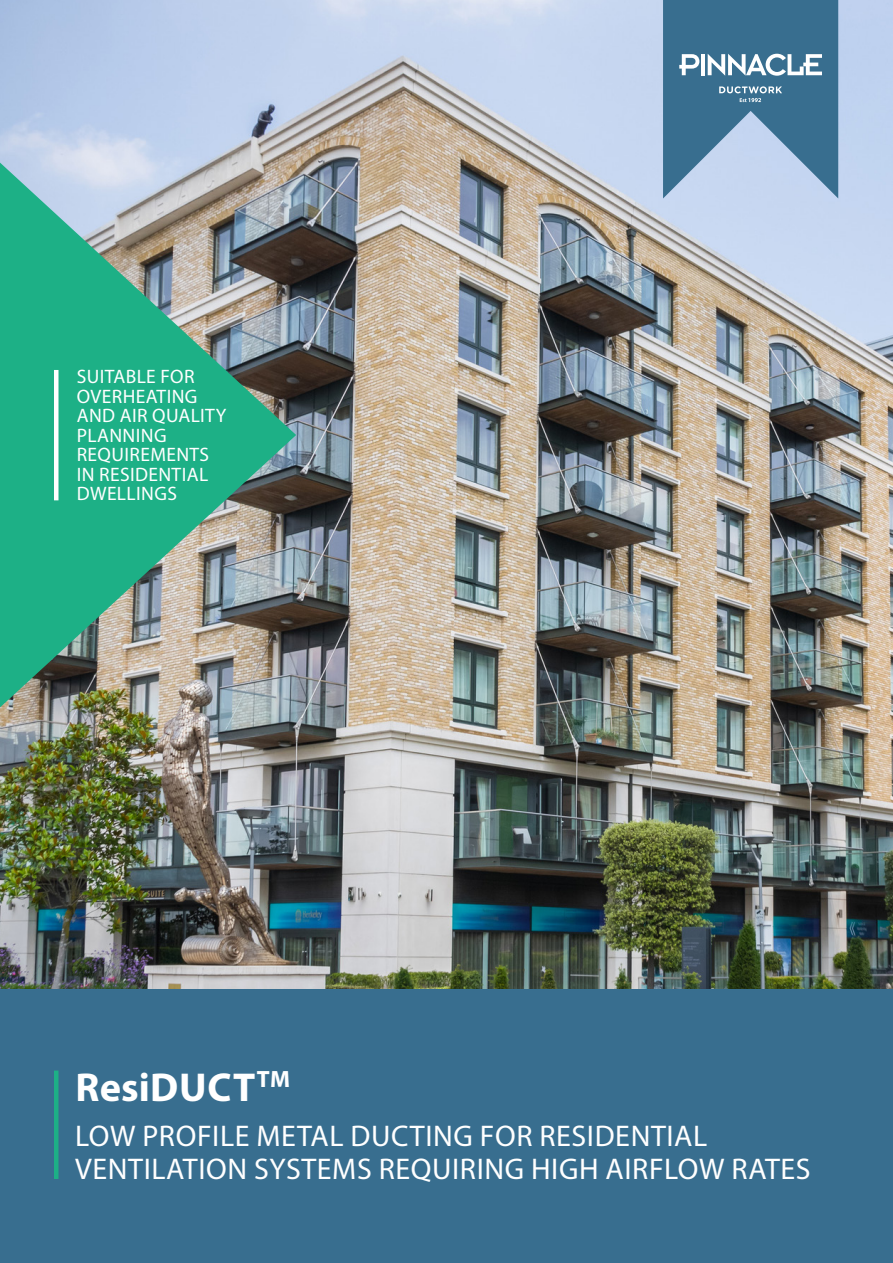
<style>
.page{position:relative;width:893px;height:1263px;background:#386e8f}
.page>*{position:absolute;margin:0;border:0;box-sizing:border-box;transform-origin:0 0}
.t1{font:700 40.5px "Myriad Pro";letter-spacing:.01em;color:#fff}
.t2{font:30px/33px "Myriad Pro";letter-spacing:.02em;color:#fff}
.t3{font:19.5px/19.5px "Myriad Pro";letter-spacing:.02em;color:#fff}
</style>
<div class="page">
<img style="left:0;top:0;width:893px;height:989px">
<hr style="left:54px;top:1070px;width:4px;height:109px;background:#1db086">
<img style="left:0;top:163px;width:296px;height:544px">
<hr style="left:54px;top:370px;width:4px;height:130px;background:#fff">
<svg style="left:663px;top:0;width:175px;height:198px"></svg>
<p class="t3" style="left:77px;top:367px;width:151px">SUITABLE FOR<br>OVERHEATING<br>AND AIR QUALITY<br>PLANNING<br>REQUIREMENTS<br>IN RESIDENTIAL<br>DWELLINGS</p>
<p class="t1" style="left:75px;top:1060px;width:216px">ResiDUCT<sup>TM</sup></p>
<p class="t2" style="left:75px;top:1119px;width:737px">LOW PROFILE METAL DUCTING FOR RESIDENTIAL<br>VENTILATION SYSTEMS REQUIRING HIGH AIRFLOW RATES</p>
</div>
